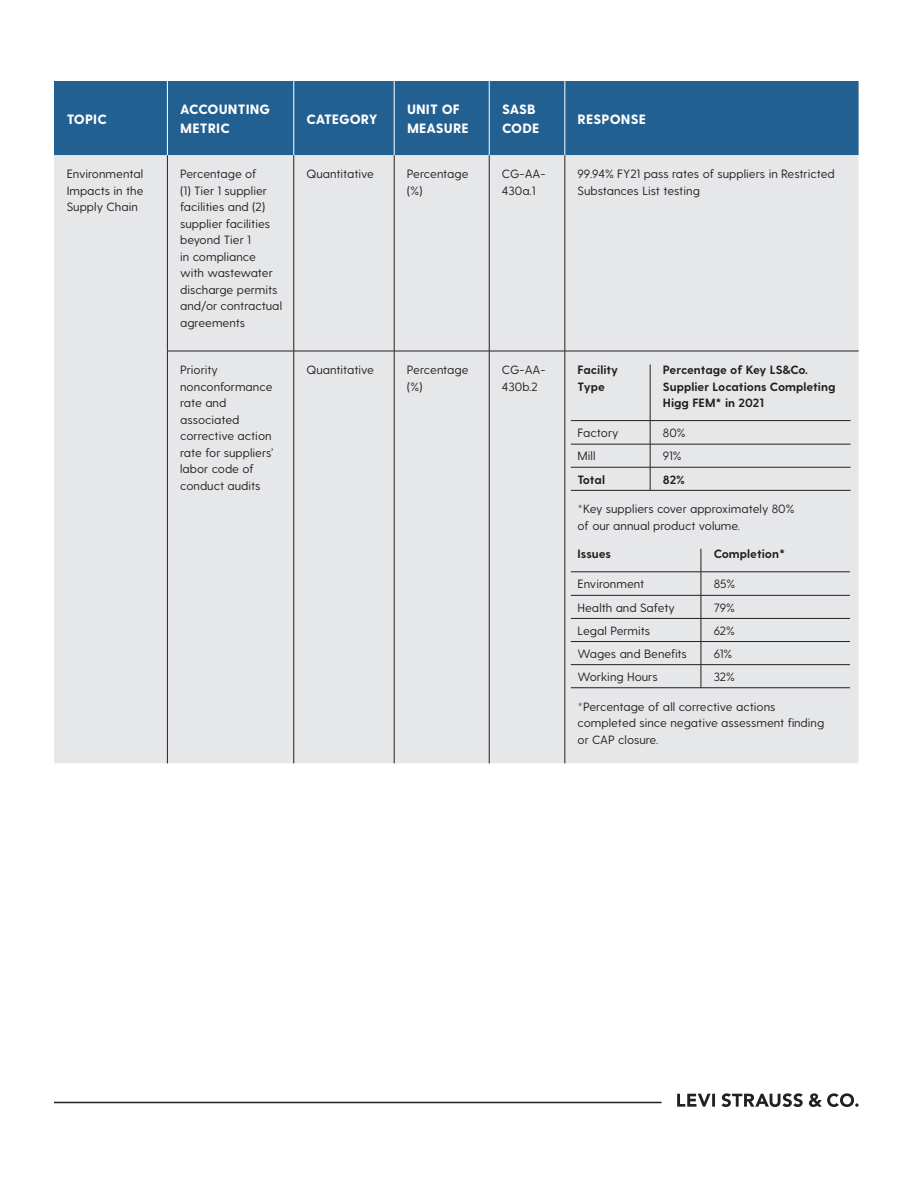
<style>
.page{position:relative;width:918px;height:1188px;background:#fff}
.page>*{position:absolute;margin:0;border:0;box-sizing:border-box;transform-origin:0 0}
.t1{font:800 13.5px/19.5px "Greycliff CF";letter-spacing:.01em;color:#fff}
.t2{font:800 13.5px "Greycliff CF";letter-spacing:-.01em;color:#fff}
.t3{font:12px/16.5px "Greycliff CF";color:#231f20}
.t4{font:700 12px/16.5px "Greycliff CF";color:#231f20}
</style>
<div class="page">
<svg style="left:677px;top:1093px;width:182px;height:14px"></svg>
<hr style="left:54px;top:1102px;width:608px;height:1px;background:#241f21">
<div style="left:54px;top:81px;width:805px;height:74px;background:#236092"></div>
<div style="left:54px;top:155px;width:805px;height:608px;background:#e6e7e9"></div>
<hr style="left:167px;top:81px;width:1px;height:74px;background:#fff">
<hr style="left:294px;top:81px;width:1px;height:74px;background:#fff">
<hr style="left:394px;top:81px;width:1px;height:74px;background:#fff">
<hr style="left:489px;top:81px;width:1px;height:74px;background:#fff">
<hr style="left:565px;top:81px;width:1px;height:74px;background:#fff">
<hr style="left:167px;top:155px;width:1px;height:196px;background:#231f20">
<hr style="left:294px;top:155px;width:1px;height:196px;background:#231f20">
<hr style="left:394px;top:155px;width:1px;height:196px;background:#231f20">
<hr style="left:489px;top:155px;width:1px;height:196px;background:#231f20">
<hr style="left:565px;top:155px;width:1px;height:196px;background:#231f20">
<hr style="left:167px;top:351px;width:1px;height:412px;background:#231f20">
<hr style="left:294px;top:351px;width:1px;height:412px;background:#231f20">
<hr style="left:394px;top:351px;width:1px;height:412px;background:#231f20">
<hr style="left:489px;top:351px;width:1px;height:412px;background:#231f20">
<hr style="left:565px;top:351px;width:1px;height:412px;background:#231f20">
<hr style="left:167px;top:351px;width:127px;height:1px;background:#231f20">
<hr style="left:294px;top:351px;width:100px;height:1px;background:#231f20">
<hr style="left:394px;top:351px;width:95px;height:1px;background:#231f20">
<hr style="left:489px;top:351px;width:76px;height:1px;background:#231f20">
<hr style="left:565px;top:351px;width:294px;height:1px;background:#231f20">
<hr style="left:650px;top:364px;width:1px;height:56px;background:#231f20">
<hr style="left:571px;top:420px;width:79px;height:1px;background:#231f20">
<hr style="left:650px;top:420px;width:200px;height:1px;background:#231f20">
<hr style="left:571px;top:444px;width:79px;height:1px;background:#231f20">
<hr style="left:650px;top:444px;width:200px;height:1px;background:#231f20">
<hr style="left:571px;top:467px;width:79px;height:1px;background:#231f20">
<hr style="left:650px;top:467px;width:200px;height:1px;background:#231f20">
<svg style="left:650px;top:421px;width:1px;height:69px"></svg>
<hr style="left:571px;top:490px;width:79px;height:1px;background:#231f20">
<hr style="left:650px;top:490px;width:200px;height:1px;background:#231f20">
<hr style="left:571px;top:572px;width:130px;height:1px;background:#231f20">
<hr style="left:701px;top:572px;width:149px;height:1px;background:#231f20">
<hr style="left:571px;top:595px;width:130px;height:1px;background:#231f20">
<hr style="left:701px;top:595px;width:149px;height:1px;background:#231f20">
<hr style="left:571px;top:618px;width:130px;height:1px;background:#231f20">
<hr style="left:701px;top:618px;width:149px;height:1px;background:#231f20">
<hr style="left:571px;top:641px;width:130px;height:1px;background:#231f20">
<hr style="left:701px;top:641px;width:149px;height:1px;background:#231f20">
<hr style="left:571px;top:664px;width:130px;height:1px;background:#231f20">
<hr style="left:701px;top:664px;width:149px;height:1px;background:#231f20">
<svg style="left:701px;top:549px;width:1px;height:138px"></svg>
<hr style="left:571px;top:687px;width:130px;height:1px;background:#231f20">
<hr style="left:701px;top:687px;width:149px;height:1px;background:#231f20">
<p class="t1" style="left:67px;top:110px;width:42px">TOPIC</p>
<p class="t1" style="left:180px;top:100px;width:91px">ACCOUNTING<br>METRIC</p>
<p class="t2" style="left:307px;top:111px;width:73px">CATEGORY</p>
<p class="t1" style="left:407px;top:100px;width:63px">UNIT OF<br>MEASURE</p>
<p class="t1" style="left:502px;top:100px;width:39px">SASB<br>CODE</p>
<p class="t1" style="left:578px;top:110px;width:70px">RESPONSE</p>
<p class="t3" style="left:67px;top:166px;width:78px;text-align:justify">Environmental Impacts in the Supply Chain</p>
<p class="t3" style="left:180px;top:166px;width:103px">Percentage of<br>(1) Tier 1 supplier facilities and (2) supplier facilities beyond Tier 1<br>in compliance with wastewater discharge permits and/or contractual agreements</p>
<p class="t3" style="left:307px;top:166px;width:69px">Quantitative</p>
<p class="t3" style="left:407px;top:166px;width:63px">Percentage (%)</p>
<p class="t3" style="left:502px;top:166px;width:45px">CG-AA-<br>430a.1</p>
<p class="t3" style="left:578px;top:166px;width:259px">99.94% FY21 pass rates of suppliers in Restricted<br>Substances List testing</p>
<p class="t3" style="left:180px;top:362px;width:95px">Priority nonconformance rate and associated corrective action rate for suppliers’ labor code of conduct audits</p>
<p class="t3" style="left:307px;top:362px;width:69px">Quantitative</p>
<p class="t3" style="left:407px;top:362px;width:63px">Percentage (%)</p>
<p class="t3" style="left:502px;top:362px;width:45px">CG-AA-<br>430b.2</p>
<p class="t4" style="left:578px;top:362px;width:42px">Facility<br>Type</p>
<p class="t4" style="left:663px;top:362px;width:174px">Percentage of Key LS&amp;Co.<br>Supplier Locations Completing<br>Higg FEM* in 2021</p>
<p class="t3" style="left:578px;top:425px;width:42px">Factory</p>
<p class="t3" style="left:663px;top:425px;width:24px">80%</p>
<p class="t3" style="left:578px;top:448px;width:19px">Mill</p>
<p class="t3" style="left:663px;top:448px;width:20px">91%</p>
<p class="t4" style="left:578px;top:472px;width:29px">Total</p>
<p class="t4" style="left:663px;top:472px;width:24px">82%</p>
<p class="t3" style="left:578px;top:501px;width:218px">*Key suppliers cover approximately 80% of our annual product volume.</p>
<p class="t4" style="left:578px;top:546px;width:35px">Issues</p>
<p class="t4" style="left:714px;top:546px;width:73px">Completion*</p>
<p class="t3" style="left:578px;top:576px;width:68px">Environment</p>
<p class="t3" style="left:714px;top:576px;width:23px">85%</p>
<p class="t3" style="left:578px;top:599px;width:99px">Health and Safety</p>
<p class="t3" style="left:714px;top:599px;width:23px">79%</p>
<p class="t3" style="left:578px;top:623px;width:74px">Legal Permits</p>
<p class="t3" style="left:714px;top:623px;width:23px">62%</p>
<p class="t3" style="left:578px;top:646px;width:111px">Wages and Benefits</p>
<p class="t3" style="left:714px;top:646px;width:20px">61%</p>
<p class="t3" style="left:578px;top:669px;width:82px">Working Hours</p>
<p class="t3" style="left:714px;top:669px;width:23px">32%</p>
<p class="t3" style="left:578px;top:699px;width:248px">*Percentage of all corrective actions completed since negative assessment finding or CAP closure.</p>
</div>
